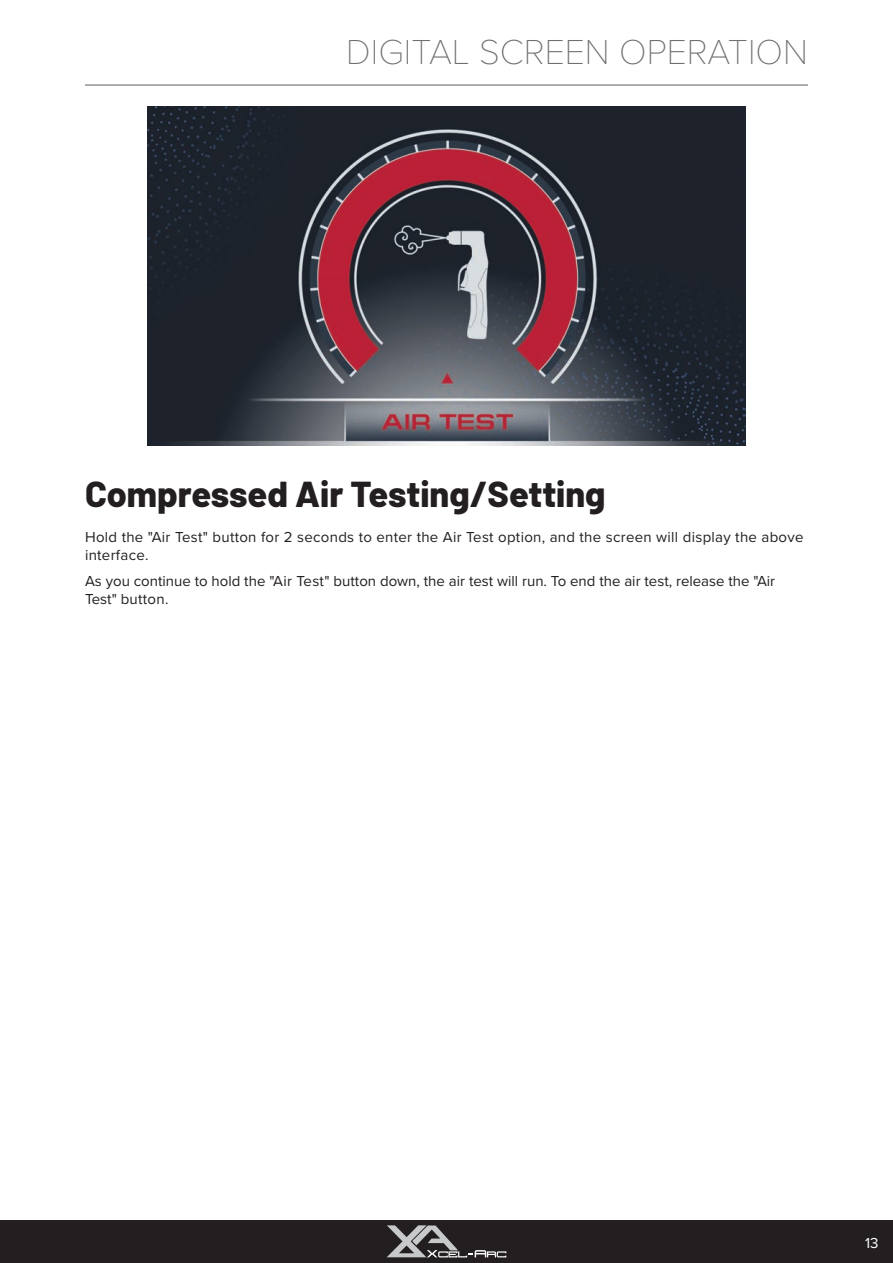
<style>
.page{position:relative;width:893px;height:1263px;background:#fff}
.page>*{position:absolute;margin:0;border:0;box-sizing:border-box;transform-origin:0 0}
.t1{font:800 36px "Barlow";color:#231f20}
.t2{font:100 36px "Proxima Nova T";color:#6d6f71}
.t3{font:15px/18px "Proxima Nova";color:#231f20}
.t4{font:15px/18px "Proxima Nova";letter-spacing:.02em;color:#231f20}
.t5{font:15px "Proxima Nova";color:#fff}
</style>
<div class="page">
<hr style="left:85px;top:84px;width:723px;height:2px;background:#6d6f71">
<img style="left:147px;top:106px;width:599px;height:340px">
<div style="left:0;top:1220px;width:893px;height:43px;background:#231f20"></div>
<svg style="left:387px;top:1225px;width:119px;height:32px"></svg>
<h1 class="t2" style="left:346px;top:25px;width:463px">DIGITAL SCREEN OPERATION</h1>
<h1 class="t1" style="left:85px;top:467px;width:522px">Compressed Air Testing/Setting</h1>
<p class="t4" style="left:85px;top:527px;width:720px">Hold the "Air Test" button for 2 seconds to enter the Air Test option, and the screen will display the above interface.</p>
<p class="t3" style="left:85px;top:572px;width:692px">As you continue to hold the "Air Test" button down, the air test will run. To end the air test, release the "Air<br>Test" button.</p>
<p class="t5" style="left:865px;top:1231px;width:15px">13</p>
</div>
